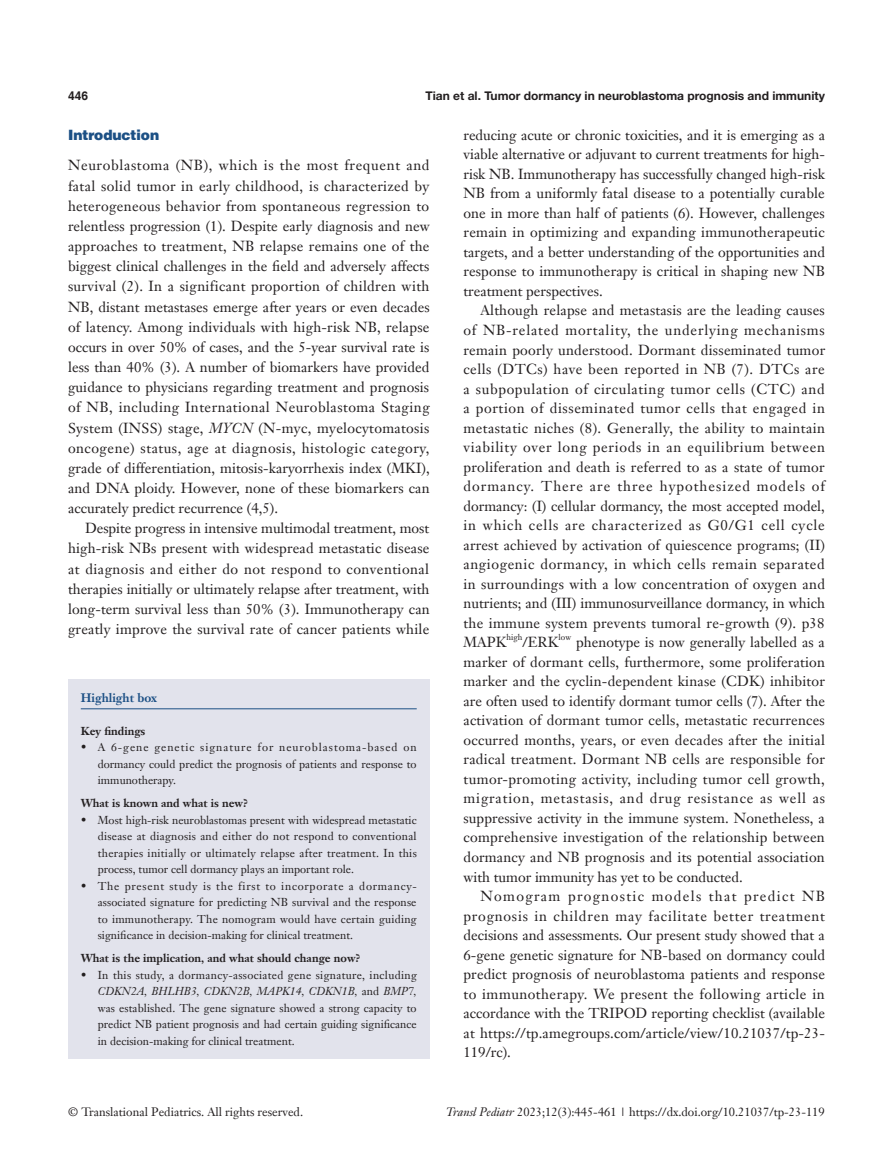
<style>
.page{position:relative;width:893px;height:1170px;background:#fff}
.page>*{position:absolute;margin:0;border:0;box-sizing:border-box;transform-origin:0 0}
.t1{font:14.25px/19.5px "Janson Text LT";letter-spacing:.01em;color:#231f20;text-align:justify}
.t2{font:900 14.25px "Helvetica";color:#1c5085}
.t3{font:12px "Janson Text LT";color:#231f20}
.t4{font:700 12px "Helvetica Neue LT Pro";color:#231f20}
.t5{font:700 12px "Janson Text LT";color:#1c5085}
.t6{font:700 12px "Helvetica";color:#231f20}
.t7{font:11.25px/16.5px "Janson Text LT";color:#231f20;text-align:justify}
.t8{font:700 11.25px "Janson Text LT";color:#231f20}
.t9{font:8.25px "Janson Text LT";color:#231f20}
.s1{font-style:italic}
</style>
<div class="page">
<div style="left:68px;top:679px;width:361px;height:380px;background:#e2e3ec"></div>
<hr style="left:81px;top:708px;width:336px;height:1px;background:#1c5085">
<p class="t6" style="left:68px;top:88px;width:22px">446</p>
<p class="t4" style="left:425px;top:88px;width:401px">Tian et al. Tumor dormancy in neuroblastoma prognosis and immunity</p>
<p class="t2" style="left:68px;top:126px;width:93px">Introduction</p>
<p class="t1" style="left:68px;top:155px;width:363px;line-height:20.1px">Neuroblastoma (NB), which is the most frequent and fatal solid tumor in early childhood, is characterized by heterogeneous behavior from spontaneous regression to relentless progression (1). Despite early diagnosis and new approaches to treatment, NB relapse remains one of the biggest clinical challenges in the field and adversely affects survival (2). In a significant proportion of children with NB, distant metastases emerge after years or even decades of latency. Among individuals with high-risk NB, relapse occurs in over 50% of cases, and the 5-year survival rate is less than 40% (3). A number of biomarkers have provided guidance to physicians regarding treatment and prognosis of NB, including International Neuroblastoma Staging System (INSS) stage, <span class="s1">MYCN</span> (N-myc, myelocytomatosis oncogene) status, age at diagnosis, histologic category, grade of differentiation, mitosis-karyorrhexis index (MKI), and DNA ploidy. However, none of these biomarkers can accurately predict recurrence (4,5).</p>
<p class="t1" style="left:68px;top:518px;width:363px;line-height:20.1px;text-indent:17px">Despite progress in intensive multimodal treatment, most high-risk NBs present with widespread metastatic disease at diagnosis and either do not respond to conventional therapies initially or ultimately relapse after treatment, with long-term survival less than 50% (3). Immunotherapy can greatly improve the survival rate of cancer patients while</p>
<p class="t5" style="left:81px;top:690px;width:78px">Highlight box</p>
<p class="t8" style="left:81px;top:723px;width:66px">Key findings</p>
<p class="t7" style="left:98px;top:739px;width:320px;text-indent:-17px">• A 6-gene genetic signature for neuroblastoma-based on dormancy could predict the prognosis of patients and response to immunotherapy.</p>
<p class="t8" style="left:81px;top:796px;width:169px">What is known and what is new?</p>
<p class="t7" style="left:98px;top:811px;width:320px;text-indent:-17px">• Most high-risk neuroblastomas present with widespread metastatic disease at diagnosis and either do not respond to conventional therapies initially or ultimately relapse after treatment. In this process, tumor cell dormancy plays an important role.</p>
<p class="t7" style="left:98px;top:877px;width:321px;text-indent:-17px">• The present study is the first to incorporate a dormancy&shy;associated signature for predicting NB survival and the response to immunotherapy. The nomogram would have certain guiding significance in decision-making for clinical treatment.</p>
<p class="t8" style="left:81px;top:951px;width:281px">What is the implication, and what should change now?</p>
<p class="t7" style="left:98px;top:966px;width:321px;text-indent:-17px">• In this study, a dormancy-associated gene signature, including <span class="s1">CDKN2A, BHLHB3, CDKN2B, MAPK14, CDKN1B,</span> and <span class="s1">BMP7, </span>was established. The gene signature showed a strong capacity to predict NB patient prognosis and had certain guiding significance in decision-making for clinical treatment.</p>
<p class="t1" style="left:463px;top:125px;width:363px">reducing acute or chronic toxicities, and it is emerging as a viable alternative or adjuvant to current treatments for high&shy;risk NB. Immunotherapy has successfully changed high-risk NB from a uniformly fatal disease to a potentially curable one in more than half of patients (6). However, challenges remain in optimizing and expanding immunotherapeutic targets, and a better understanding of the opportunities and response to immunotherapy is critical in shaping new NB treatment perspectives.</p>
<p class="t1" style="left:463px;top:301px;width:363px;text-indent:17px">Although relapse and metastasis are the leading causes of NB-related mortality, the underlying mechanisms remain poorly understood. Dormant disseminated tumor cells (DTCs) have been reported in NB (7). DTCs are a subpopulation of circulating tumor cells (CTC) and a portion of disseminated tumor cells that engaged in metastatic niches (8). Generally, the ability to maintain viability over long periods in an equilibrium between proliferation and death is referred to as a state of tumor dormancy. There are three hypothesized models of dormancy: (I) cellular dormancy, the most accepted model, in which cells are characterized as G0/G1 cell cycle arrest achieved by activation of quiescence programs; (II) angiogenic dormancy, in which cells remain separated in surroundings with a low concentration of oxygen and nutrients; and (III) immunosurveillance dormancy, in which the immune system prevents tumoral re-growth (9). p38<br>MAPK</p>
<p class="t9" style="left:507px;top:632px;width:17px">high</p>
<p class="t1" style="left:523px;top:632px;width:37px">/ERK</p>
<p class="t9" style="left:559px;top:632px;width:14px">low</p>
<p class="t1" style="left:463px;top:632px;width:363px;text-indent:113px">phenotype is now generally labelled as a marker of dormant cells, furthermore, some proliferation marker and the cyclin-dependent kinase (CDK) inhibitor are often used to identify dormant tumor cells (7). After the activation of dormant tumor cells, metastatic recurrences occurred months, years, or even decades after the initial radical treatment. Dormant NB cells are responsible for tumor-promoting activity, including tumor cell growth, migration, metastasis, and drug resistance as well as suppressive activity in the immune system. Nonetheless, a comprehensive investigation of the relationship between dormancy and NB prognosis and its potential association with tumor immunity has yet to be conducted.</p>
<p class="t1" style="left:463px;top:886px;width:363px;text-indent:17px">Nomogram prognostic models that predict NB prognosis in children may facilitate better treatment decisions and assessments. Our present study showed that a 6-gene genetic signature for NB-based on dormancy could predict prognosis of neuroblastoma patients and response to immunotherapy. We present the following article in accordance with the TRIPOD reporting checklist (available at https://tp.amegroups.com/article/view/10.21037/tp-23- 119/rc).</p>
<p class="t3" style="left:68px;top:1104px;width:236px">© Translational Pediatrics. All rights reserved.</p>
<p class="t3" style="left:446px;top:1104px;width:380px"><span class="s1">Transl Pediatr</span> 2023;12(3):445-461 | https://dx.doi.org/10.21037/tp-23-119</p>
</div>
